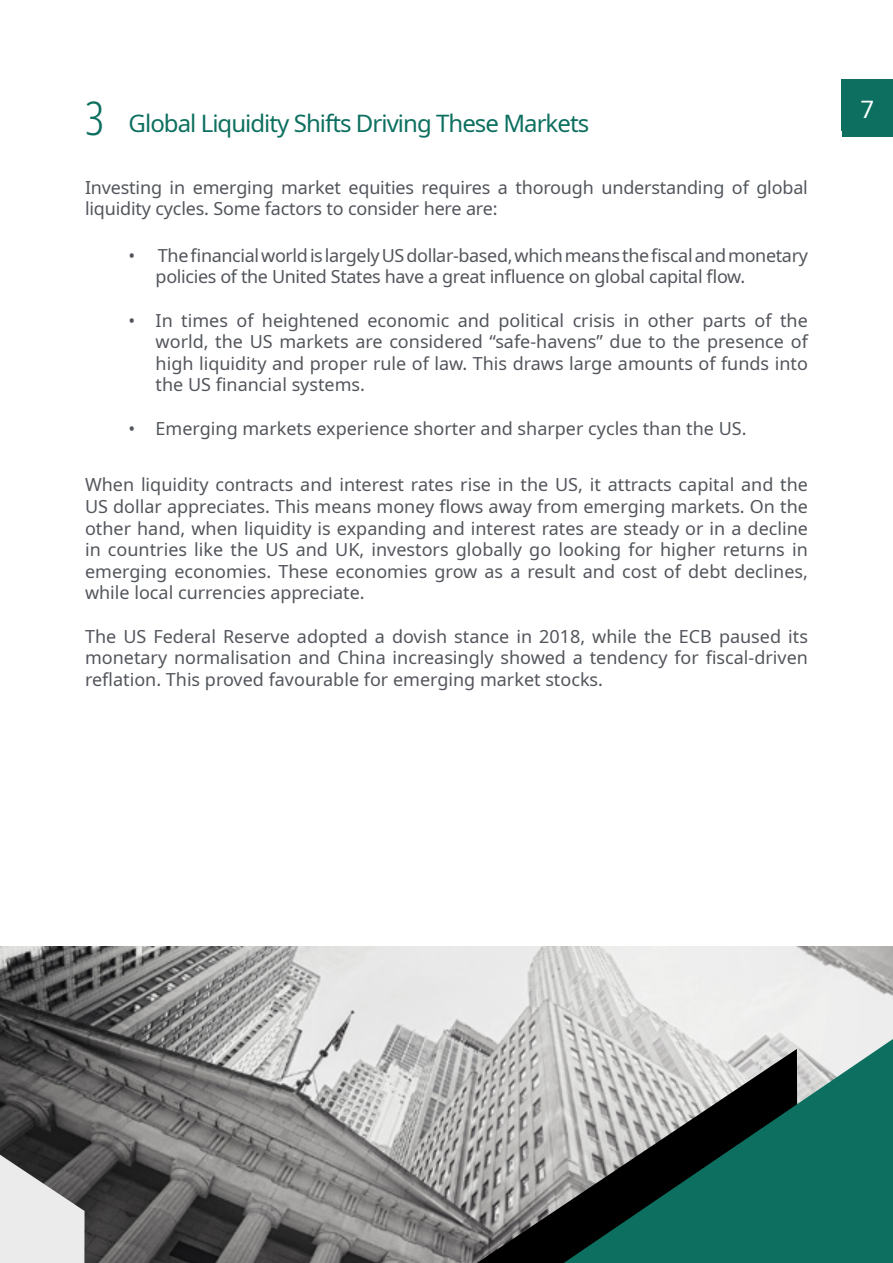
<style>
.page{position:relative;width:893px;height:1263px;background:#fff}
.page>*{position:absolute;margin:0;border:0;box-sizing:border-box;transform-origin:0 0}
.t1{font:24px "Noto Sans";letter-spacing:-.04em;color:#0c6f5f}
.t2{font:24px "Noto Sans";color:#fff}
.t3{font:18px/21.6px "Noto Sans";letter-spacing:-.01em;color:#52555b;text-align:justify}
.s1{font-weight:300;font-stretch:extra-condensed;font-size:46.5px}
</style>
<div class="page">
<div style="left:842px;top:85px;width:51px;height:51px;background:#0c6f5f"></div>
<div style="left:842px;top:80px;width:51px;height:51px;background:#0c6f5f"></div>
<img style="left:0;top:946px;width:893px;height:317px">
<svg style="left:477px;top:1049px;width:87px;height:214px;background:#939291"></svg>
<svg style="left:564px;top:1039px;width:329px;height:224px;background:#477870"></svg>
<svg style="left:0;top:1155px;width:85px;height:108px;background:#bebebe"></svg>
<h1 class="t1" style="left:85px;top:107px;width:506px"><span class="s1">3</span> Global Liquidity Shifts Driving These Markets</h1>
<p class="t3" style="left:85px;top:177px;width:724px">Investing in emerging market equities requires a thorough understanding of global liquidity cycles. Some factors to consider here are:</p>
<p class="t3" style="left:156px;top:245px;width:654px;text-indent:-27px">• The financial world is largely US dollar-based, which means the fiscal and monetary policies of the United States have a great influence on global capital flow.</p>
<p class="t3" style="left:156px;top:310px;width:654px;text-indent:-27px">• In times of heightened economic and political crisis in other parts of the world, the US markets are considered “safe-havens” due to the presence of high liquidity and proper rule of law. This draws large amounts of funds into the US financial systems.</p>
<p class="t3" style="left:129px;top:418px;width:619px">• Emerging markets experience shorter and sharper cycles than the US.</p>
<p class="t3" style="left:85px;top:474px;width:724px">When liquidity contracts and interest rates rise in the US, it attracts capital and the US dollar appreciates. This means money flows away from emerging markets. On the other hand, when liquidity is expanding and interest rates are steady or in a decline in countries like the US and UK, investors globally go looking for higher returns in emerging economies. These economies grow as a result and cost of debt declines, while local currencies appreciate.</p>
<p class="t3" style="left:85px;top:626px;width:724px">The US Federal Reserve adopted a dovish stance in 2018, while the ECB paused its monetary normalisation and China increasingly showed a tendency for fiscal-driven reflation. This proved favourable for emerging market stocks.</p>
<h1 class="t2" style="left:861px;top:92px;width:15px">7</h1>
</div>
